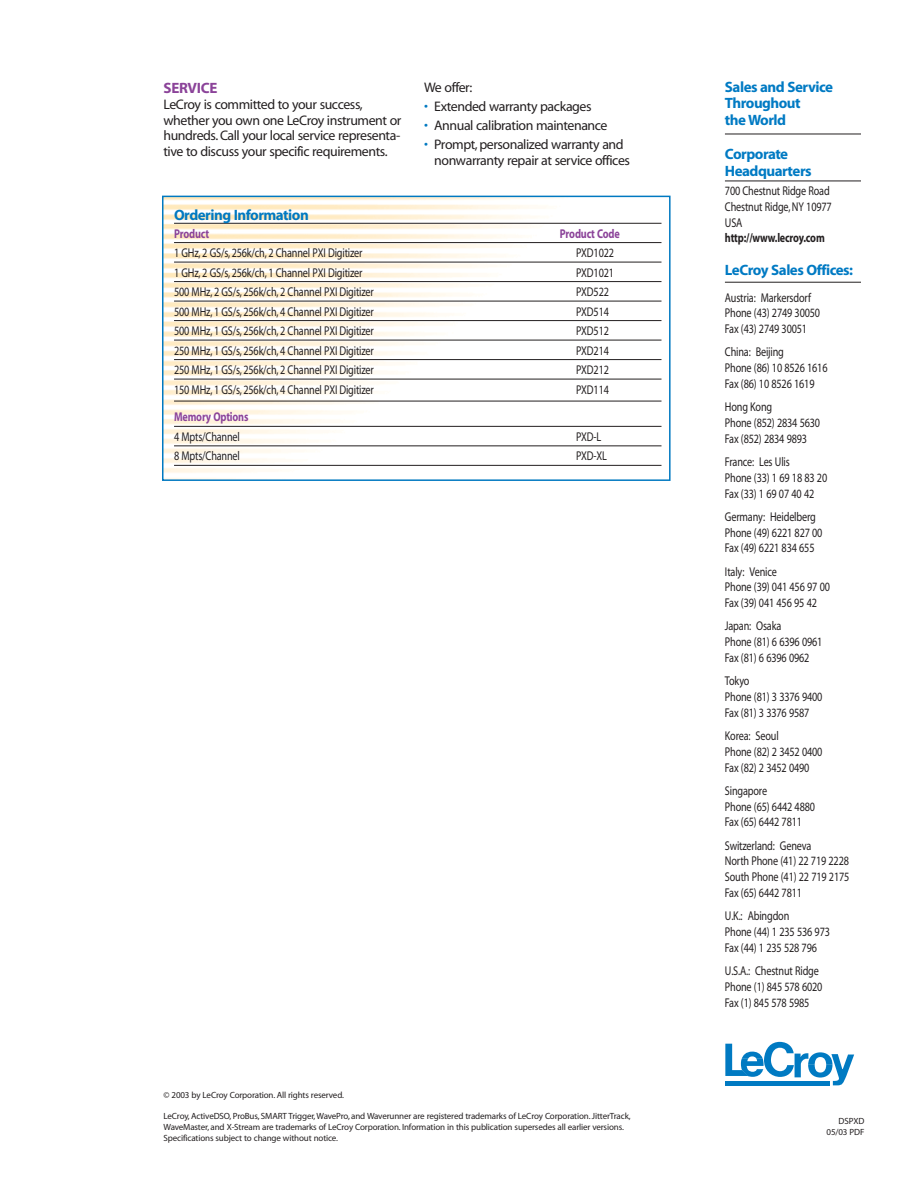
<style>
.page{position:relative;width:918px;height:1188px;background:#fff}
.page>*{position:absolute;margin:0;border:0;box-sizing:border-box;transform-origin:0 0}
.t1{font:700 15px/16.5px "Myriad";letter-spacing:-.035em;color:#007ac3}
.t2{font:700 15px "Myriad";letter-spacing:-.035em;color:#0079c1}
.t3{font:700 15px "Myriad";letter-spacing:-.015em;color:#8b4399}
.t4{font:13.8px/15.8px "Myriad";letter-spacing:-.03em;color:#231f20}
.t5{font:12.75px/15.8px "Myriad";letter-spacing:-.015em;color:#231f20;scale:.8 1}
.t6{font:700 12.75px "Myriad";letter-spacing:-.015em;color:#8b4399;scale:.8 1}
.t7{font:700 12.75px "Myriad";letter-spacing:-.015em;color:#231f20;scale:.8 1}
.t8{font:9px/10.8px "Myriad";letter-spacing:-.015em;color:#231f20;text-align:right}
.s1{color:#0079c1}
</style>
<div class="page">
<div style="left:162px;top:196px;width:509px;height:285px;border:2px solid #0079c1"></div>
<hr style="left:174px;top:223px;width:488px;height:1px;background:#231f20">
<hr style="left:174px;top:242px;width:488px;height:1px;background:#231f20">
<hr style="left:174px;top:262px;width:488px;height:1px;background:#231f20">
<hr style="left:174px;top:281px;width:488px;height:1px;background:#231f20">
<hr style="left:174px;top:301px;width:488px;height:1px;background:#231f20">
<hr style="left:174px;top:320px;width:488px;height:1px;background:#231f20">
<hr style="left:174px;top:340px;width:488px;height:1px;background:#231f20">
<hr style="left:174px;top:359px;width:488px;height:1px;background:#231f20">
<hr style="left:174px;top:379px;width:488px;height:1px;background:#231f20">
<hr style="left:174px;top:401px;width:488px;height:1px;background:#231f20">
<hr style="left:174px;top:426px;width:488px;height:1px;background:#231f20">
<hr style="left:174px;top:446px;width:488px;height:1px;background:#231f20">
<hr style="left:174px;top:465px;width:488px;height:1px;background:#231f20">
<hr style="left:725px;top:134px;width:136px;height:1px;background:#231f20">
<hr style="left:725px;top:181px;width:136px;height:1px;background:#231f20">
<hr style="left:725px;top:282px;width:136px;height:1px;background:#231f20">
<svg style="left:725px;top:1042px;width:129px;height:43px"></svg>
<hr style="left:725px;top:1081px;width:105px;height:4px;background:#007ac2">
<p class="t3" style="left:164px;top:82px;width:56px">SERVICE</p>
<p class="t4" style="left:164px;top:97px;width:239px">LeCroy is committed to your success, whether you own one LeCroy instrument or hundreds. Call your local service representa&shy;tive to discuss your specific requirements.</p>
<p class="t4" style="left:424px;top:81px;width:50px">We offer:</p>
<p class="t4" style="left:424px;top:100px;width:169px"><span class="s1">•</span> Extended warranty packages</p>
<p class="t4" style="left:424px;top:119px;width:185px"><span class="s1">•</span> Annual calibration maintenance</p>
<p class="t4" style="left:434px;top:138px;width:197px;text-indent:-10px"><span class="s1">•</span> Prompt, personalized warranty and nonwarranty repair at service offices</p>
<p class="t2" style="left:174px;top:209px;width:136px">Ordering Information</p>
<p class="t6" style="left:174px;top:229px;width:45px">Product</p>
<p class="t6" style="left:560px;top:229px;width:76px">Product Code</p>
<p class="t5" style="left:174px;top:246px;width:237px">1 GHz, 2 GS/s, 256k/ch, 2 Channel PXI Digitizer</p>
<p class="t5" style="left:576px;top:246px;width:49px">PXD1022</p>
<p class="t5" style="left:174px;top:266px;width:237px">1 GHz, 2 GS/s, 256k/ch, 1 Channel PXI Digitizer</p>
<p class="t5" style="left:576px;top:266px;width:49px">PXD1021</p>
<p class="t5" style="left:174px;top:285px;width:251px">500 MHz, 2 GS/s, 256k/ch, 2 Channel PXI Digitizer</p>
<p class="t5" style="left:576px;top:285px;width:43px">PXD522</p>
<p class="t5" style="left:174px;top:305px;width:251px">500 MHz, 1 GS/s, 256k/ch, 4 Channel PXI Digitizer</p>
<p class="t5" style="left:576px;top:305px;width:43px">PXD514</p>
<p class="t5" style="left:174px;top:324px;width:251px">500 MHz, 1 GS/s, 256k/ch, 2 Channel PXI Digitizer</p>
<p class="t5" style="left:576px;top:324px;width:43px">PXD512</p>
<p class="t5" style="left:174px;top:344px;width:251px">250 MHz, 1 GS/s, 256k/ch, 4 Channel PXI Digitizer</p>
<p class="t5" style="left:576px;top:344px;width:43px">PXD214</p>
<p class="t5" style="left:174px;top:363px;width:251px">250 MHz, 1 GS/s, 256k/ch, 2 Channel PXI Digitizer</p>
<p class="t5" style="left:576px;top:363px;width:43px">PXD212</p>
<p class="t5" style="left:174px;top:383px;width:251px">150 MHz, 1 GS/s, 256k/ch, 4 Channel PXI Digitizer</p>
<p class="t5" style="left:576px;top:383px;width:43px">PXD114</p>
<p class="t6" style="left:174px;top:412px;width:95px">Memory Options</p>
<p class="t5" style="left:174px;top:430px;width:84px">4 Mpts/Channel</p>
<p class="t5" style="left:576px;top:430px;width:33px">PXD-L</p>
<p class="t5" style="left:174px;top:449px;width:84px">8 Mpts/Channel</p>
<p class="t5" style="left:576px;top:449px;width:40px">PXD-XL</p>
<p class="t8" style="left:163px;top:1090px;width:182px">© 2003 by LeCroy Corporation. All rights reserved.</p>
<p class="t8" style="left:163px;top:1111px;width:469px;text-align:left">LeCroy, ActiveDSO, ProBus, SMART Trigger, WavePro, and Waverunner are registered trademarks of LeCroy Corporation. JitterTrack,<br>WaveMaster, and X-Stream are trademarks of LeCroy Corporation. Information in this publication supersedes all earlier versions.<br>Specifications subject to change without notice.</p>
<p class="t1" style="left:725px;top:80px;width:110px">Sales and Service<br>Throughout<br>the World</p>
<p class="t1" style="left:725px;top:147px;width:88px">Corporate<br>Headquarters</p>
<p class="t5" style="left:725px;top:184px;width:135px">700 Chestnut Ridge Road<br>Chestnut Ridge, NY 10977<br>USA</p>
<p class="t7" style="left:725px;top:233px;width:126px">http://www.lecroy.com</p>
<p class="t1" style="left:725px;top:263px;width:130px">LeCroy Sales Offices:</p>
<p class="t5" style="left:725px;top:290px;width:121px">Austria: Markersdorf<br>Phone (43) 2749 30050<br>Fax (43) 2749 30051</p>
<p class="t5" style="left:725px;top:345px;width:130px">China: Beijing<br>Phone (86) 10 8526 1616<br>Fax (86) 10 8526 1619</p>
<p class="t5" style="left:725px;top:400px;width:121px">Hong Kong<br>Phone (852) 2834 5630<br>Fax (852) 2834 9893</p>
<p class="t5" style="left:725px;top:455px;width:129px">France: Les Ulis<br>Phone (33) 1 69 18 83 20<br>Fax (33) 1 69 07 40 42</p>
<p class="t5" style="left:725px;top:510px;width:123px">Germany: Heidelberg<br>Phone (49) 6221 827 00<br>Fax (49) 6221 834 655</p>
<p class="t5" style="left:725px;top:565px;width:133px">Italy: Venice<br>Phone (39) 041 456 97 00<br>Fax (39) 041 456 95 42</p>
<p class="t5" style="left:725px;top:619px;width:123px">Japan: Osaka<br>Phone (81) 6 6396 0961<br>Fax (81) 6 6396 0962</p>
<p class="t5" style="left:725px;top:674px;width:123px">Tokyo<br>Phone (81) 3 3376 9400<br>Fax (81) 3 3376 9587</p>
<p class="t5" style="left:725px;top:729px;width:123px">Korea: Seoul<br>Phone (82) 2 3452 0400<br>Fax (82) 2 3452 0490</p>
<p class="t5" style="left:725px;top:784px;width:114px">Singapore<br>Phone (65) 6442 4880<br>Fax (65) 6442 7811</p>
<p class="t5" style="left:725px;top:839px;width:157px">Switzerland: Geneva<br>North Phone (41) 22 719 2228<br>South Phone (41) 22 719 2175<br>Fax (65) 6442 7811</p>
<p class="t5" style="left:725px;top:909px;width:133px">U.K.: Abingdon<br>Phone (44) 1 235 536 973<br>Fax (44) 1 235 528 796</p>
<p class="t5" style="left:725px;top:964px;width:123px">U.S.A.: Chestnut Ridge<br>Phone (1) 845 578 6020<br>Fax (1) 845 578 5985</p>
<p class="t8" style="left:827px;top:1116px;width:39px;line-height:11.2px">DSPXD<br>05/03 PDF</p>
</div>
